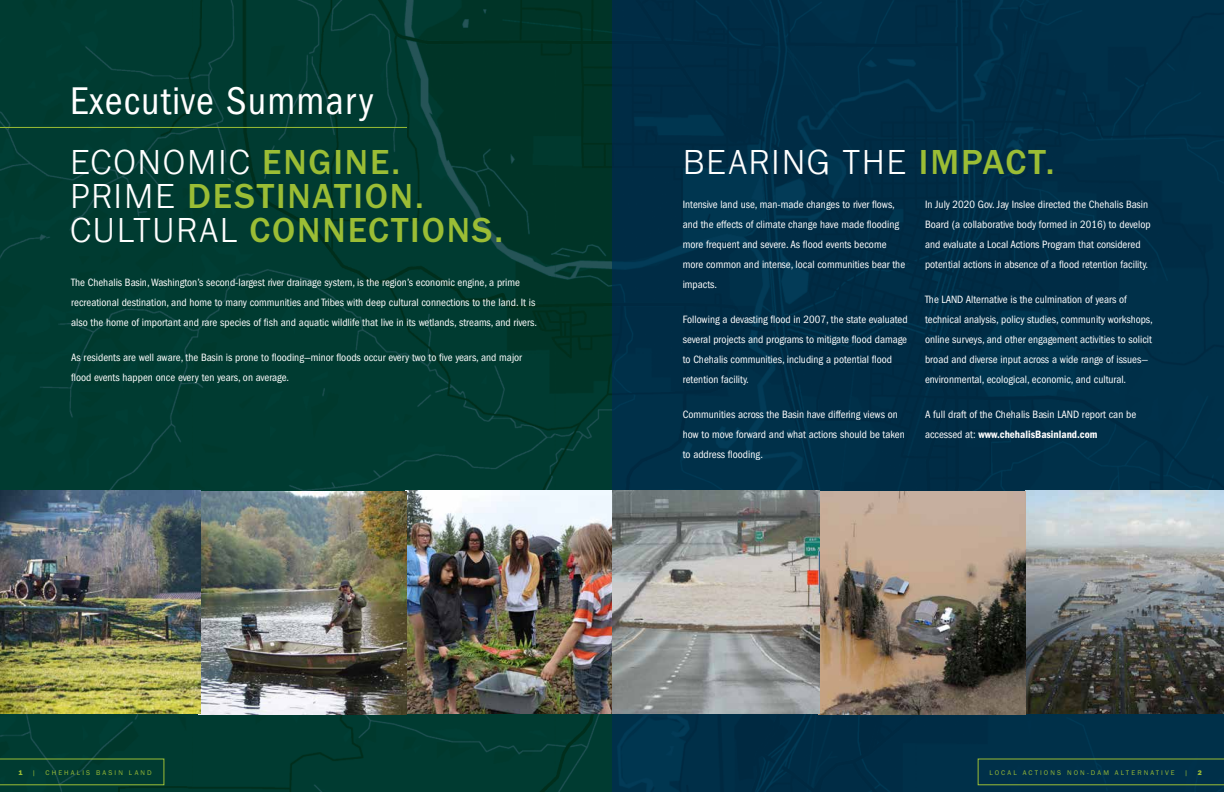
<style>
.page{position:relative;width:1224px;height:792px;background:#fff}
.page>*{position:absolute;margin:0;border:0;box-sizing:border-box;transform-origin:0 0}
.t1{font:condensed 40px "Franklin Gothic LT Pro";letter-spacing:.03em;color:#fff}
.t2{font:500 36px/34px "Franklin Gothic URW";letter-spacing:.05em;color:#9bbd35}
.t3{font:300 36px "Franklin Gothic URW";letter-spacing:.05em;color:#fff}
.t4{font:condensed 11px/20px "Franklin Gothic LT Pro";color:#fff}
.t5{font:11px "Franklin Gothic LT Pro Cn Dm";color:#fff}
.t6{font:7px "Franklin Gothic URW Boo";letter-spacing:.3em;color:#9bbd35}
.t7{font:7px "Franklin Gothic URW Hea";color:#9bbd35}
.s1{font-weight:300;color:#fff}
.s2{font-weight:500;color:#9bbd35}
.s3{font-family:"Franklin Gothic LT Pro";font-stretch:condensed}
</style>
<div class="page">
<img style="left:0;top:0;width:613px;height:792px">
<div style="left:613px;top:0;width:611px;height:792px;background:#002941"></div>
<img style="left:0;top:490px;width:1224px;height:225px">
<img style="left:406px;top:490px;width:206px;height:224px">
<svg style="left:818px;top:491px;width:207px;height:224px;background:#8f7d6d"></svg>
<img style="left:199px;top:491px;width:207px;height:224px">
<svg style="left:612px;top:490px;width:207px;height:224px;background:#979996"></svg>
<img style="left:0;top:490px;width:200px;height:224px">
<hr style="left:0;top:127px;width:407px;height:1px;background:#9bbd35">
<svg style="left:978px;top:759px;width:246px;height:26px"></svg>
<svg style="left:0;top:759px;width:164px;height:26px;background:#084131"></svg>
<h1 class="t1" style="left:70px;top:78px;width:305px">Executive Summary</h1>
<h2 class="t2" style="left:70px;top:144px;width:435px"><span class="s1">ECONOMIC</span> ENGINE.<br><span class="s1">PRIME</span> DESTINATION.<br><span class="s1">CULTURAL</span> CONNECTIONS.</h2>
<h2 class="t3" style="left:683px;top:140px;width:373px">BEARING THE <span class="s2">IMPACT.</span></h2>
<p class="t4" style="left:925px;top:194px;width:227px">In July 2020 Gov. Jay Inslee directed the Chehalis Basin Board (a collaborative body formed in 2016) to develop and evaluate a Local Actions Program that considered potential actions in absence of a flood retention facility.</p>
<p class="t4" style="left:925px;top:289px;width:229px">The LAND Alternative is the culmination of years of technical analysis, policy studies, community workshops, online surveys, and other engagement activities to solicit broad and diverse input across a wide range of issues— environmental, ecological, economic, and cultural.</p>
<p class="t4" style="left:925px;top:404px;width:213px">A full draft of the Chehalis Basin LAND report can be</p>
<p class="t5" style="left:925px;top:428px;width:174px"><span class="s3">accessed at:</span> www.chehalisBasinland.com</p>
<p class="t4" style="left:683px;top:194px;width:224px">Intensive land use, man-made changes to river flows, and the effects of climate change have made flooding more frequent and severe. As flood events become more common and intense, local communities bear the impacts.</p>
<p class="t4" style="left:683px;top:309px;width:227px">Following a devasting flood in 2007, the state evaluated several projects and programs to mitigate flood damage to Chehalis communities, including a potential flood retention facility.</p>
<p class="t4" style="left:683px;top:404px;width:224px">Communities across the Basin have differing views on how to move forward and what actions should be taken to address flooding.</p>
<p class="t4" style="left:71px;top:272px;width:466px">The Chehalis Basin, Washington’s second-largest river drainage system, is the region’s economic engine, a prime recreational destination, and home to many communities and Tribes with deep cultural connections to the land. It is also the home of important and rare species of fish and aquatic wildlife that live in its wetlands, streams, and rivers.</p>
<p class="t4" style="left:71px;top:347px;width:452px">As residents are well aware, the Basin is prone to flooding—minor floods occur every two to five years, and major flood events happen once every ten years, on average.</p>
<p class="t7" style="left:18px;top:768px;width:6px">1</p>
<p class="t6" style="left:32px;top:769px;width:5px">|</p>
<p class="t6" style="left:46px;top:769px;width:108px">CHEHALIS BASIN LAND</p>
<p class="t6" style="left:989px;top:769px;width:187px">LOCAL ACTIONS NON-DAM ALTERNATIVE</p>
<p class="t6" style="left:1185px;top:769px;width:5px">|</p>
<p class="t7" style="left:1198px;top:768px;width:6px">2</p>
</div>
